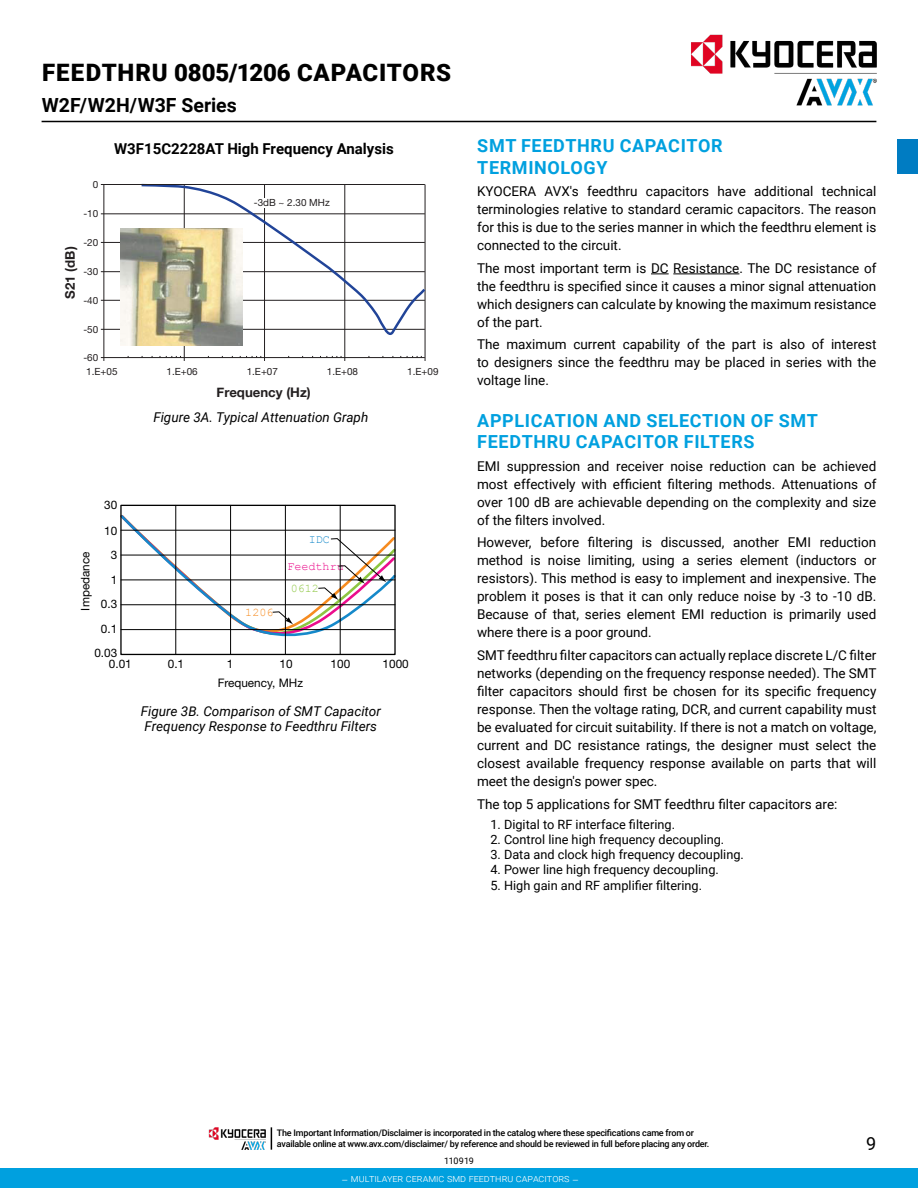
<style>
.page{position:relative;width:918px;height:1188px;background:#fff}
.page>*{position:absolute;margin:0;border:0;box-sizing:border-box;transform-origin:0 0}
.t1{font:900 24px "Roboto";letter-spacing:.02em;color:#000}
.t2{font:700 19.5px "Roboto";color:#000}
.t3{font:700 18px/21.6px "Roboto";letter-spacing:.035em;color:#00a0df}
.t4{font:18px "Roboto";color:#000}
.t5{font:700 15px "Roboto";color:#000}
.t6{font:13.5px/18px "Roboto";color:#000;text-align:justify}
.t7{font:italic 13.5px/15px "Roboto";color:#000}
.t8{font:700 13.2px "Helvetica Neue";color:#231f20}
.t9{font:12.75px "Roboto";color:#000}
.t10{font:11.7px "Helvetica Neue LT Std";color:#000}
.t11{font:11.7px "Courier New";color:#eb0d8c}
.t12{font:11.7px "Courier New";color:#f68b20}
.t13{font:11.7px "Courier New";color:#8dc641}
.t14{font:11.7px "Courier New";color:#1589ca}
.t15{font:300 10.5px "Roboto";color:#fff}
.t16{font:9.9px/13.4px "Helvetica Neue LT Std";color:#231f20}
.t17{font:500 9px/10.8px "Roboto";letter-spacing:-.025em;color:#000}
.t18{font:9px "Roboto";letter-spacing:-.02em;color:#000}
</style>
<div class="page">
<hr style="left:42px;top:121px;width:834px;height:1px;background:#000">
<div style="left:897px;top:139px;width:21px;height:35px;background:#007cc2"></div>
<svg style="left:651px;top:274px;width:18px;height:1px"></svg>
<hr style="left:673px;top:274px;width:66px;height:1px;background:#000">
<hr style="left:103px;top:185px;width:1px;height:176px;background:#231f20">
<hr style="left:184px;top:185px;width:1px;height:176px;background:#231f20">
<hr style="left:101px;top:213px;width:324px;height:1px;background:#231f20">
<hr style="left:101px;top:242px;width:324px;height:1px;background:#231f20">
<hr style="left:101px;top:271px;width:324px;height:1px;background:#231f20">
<hr style="left:101px;top:300px;width:324px;height:1px;background:#231f20">
<hr style="left:101px;top:329px;width:324px;height:1px;background:#231f20">
<hr style="left:101px;top:357px;width:324px;height:1px;background:#231f20">
<hr style="left:264px;top:185px;width:1px;height:176px;background:#231f20">
<hr style="left:344px;top:185px;width:1px;height:176px;background:#231f20">
<hr style="left:425px;top:185px;width:1px;height:176px;background:#231f20">
<svg style="left:139px;top:183px;width:287px;height:156px"></svg>
<div style="left:255px;top:198px;width:77px;height:10px;background:#fff"></div>
<hr style="left:101px;top:184px;width:324px;height:1px;background:#231f20">
<img style="left:120px;top:228px;width:122px;height:118px">
<hr style="left:175px;top:505px;width:1px;height:149px;background:#000">
<hr style="left:230px;top:505px;width:1px;height:149px;background:#000">
<hr style="left:285px;top:505px;width:1px;height:149px;background:#000">
<hr style="left:340px;top:505px;width:1px;height:149px;background:#000">
<svg style="left:122px;top:512px;width:272px;height:134px"></svg>
<div style="left:120px;top:505px;width:276px;height:150px;border:1px solid #000"></div>
<img style="left:669px;top:34px;width:208px;height:87px">
<div style="left:0;top:1169px;width:918px;height:19px;background:#00a0df"></div>
<img style="left:209px;top:1127px;width:57px;height:23px">
<svg style="left:271px;top:1127px;width:1px;height:23px"></svg>
<h1 class="t1" style="left:42px;top:56px;width:411px">FEEDTHRU 0805/1206 CAPACITORS</h1>
<h2 class="t2" style="left:42px;top:92px;width:197px">W2F/W2H/W3F Series</h2>
<p class="t5" style="left:114px;top:138px;width:281px">W3F15C2228AT High Frequency Analysis</p>
<p class="t16" style="left:93px;top:178px;width:7px">0</p>
<p class="t16" style="left:83px;top:207px;width:16px">-10</p>
<p class="t16" style="left:83px;top:236px;width:16px">-20</p>
<p class="t16" style="left:83px;top:264px;width:16px">-30</p>
<p class="t16" style="left:83px;top:293px;width:16px">-40</p>
<p class="t16" style="left:83px;top:322px;width:16px">-50</p>
<p class="t16" style="left:83px;top:351px;width:36px">-60<br>1.E+05</p>
<p class="t8" style="left:62px;top:299px;width:54px;rotate:-90deg">S21 (dB)</p>
<p class="t10" style="left:104px;top:498px;width:15px">30</p>
<p class="t10" style="left:78px;top:611px;width:60px;rotate:-90deg">Impedance</p>
<p class="t10" style="left:104px;top:523px;width:15px">10</p>
<p class="t10" style="left:111px;top:548px;width:8px">3</p>
<p class="t10" style="left:111px;top:573px;width:8px">1</p>
<p class="t10" style="left:101px;top:597px;width:18px">0.3</p>
<p class="t10" style="left:101px;top:622px;width:18px">0.1</p>
<p class="t10" style="left:94px;top:646px;width:24px">0.03</p>
<p class="t16" style="left:254px;top:196px;width:77px">-3dB ~ 2.30 MHz</p>
<p class="t16" style="left:167px;top:364px;width:33px">1.E+06</p>
<p class="t16" style="left:247px;top:364px;width:33px">1.E+07</p>
<p class="t16" style="left:327px;top:364px;width:33px">1.E+08</p>
<p class="t16" style="left:407px;top:364px;width:33px">1.E+09</p>
<p class="t8" style="left:217px;top:384px;width:96px">Frequency (Hz)</p>
<p class="t7" style="left:153px;top:409px;width:216px">Figure 3A. Typical Attenuation Graph</p>
<p class="t14" style="left:309px;top:532px;width:23px">IDC</p>
<p class="t11" style="left:287px;top:559px;width:58px">Feedthru</p>
<p class="t12" style="left:245px;top:605px;width:30px">1206</p>
<p class="t13" style="left:291px;top:582px;width:30px">0612</p>
<p class="t10" style="left:109px;top:657px;width:24px">0.01</p>
<p class="t10" style="left:168px;top:657px;width:18px">0.1</p>
<p class="t10" style="left:227px;top:657px;width:8px">1</p>
<p class="t10" style="left:280px;top:657px;width:15px">10</p>
<p class="t10" style="left:331px;top:657px;width:21px">100</p>
<p class="t10" style="left:383px;top:657px;width:28px">1000</p>
<p class="t10" style="left:218px;top:676px;width:87px">Frequency, MHz</p>
<p class="t7" style="left:141px;top:703px;width:241px">Figure 3B. Comparison of SMT Capacitor<br>Frequency Response to Feedthru Filters</p>
<h3 class="t3" style="left:477px;top:134px;width:247px">SMT FEEDTHRU CAPACITOR<br>TERMINOLOGY</h3>
<p class="t6" style="left:477px;top:182px;width:401px">KYOCERA AVX's feedthru capacitors have additional technical terminologies relative to standard ceramic capacitors. The reason for this is due to the series manner in which the feedthru element is connected to the circuit.</p>
<p class="t6" style="left:477px;top:259px;width:401px">The most important term is DC Resistance. The DC resistance of the feedthru is specified since it causes a minor signal attenuation which designers can calculate by knowing the maximum resistance of the part.</p>
<p class="t6" style="left:477px;top:335px;width:401px">The maximum current capability of the part is also of interest to designers since the feedthru may be placed in series with the voltage line.</p>
<h3 class="t3" style="left:477px;top:409px;width:342px">APPLICATION AND SELECTION OF SMT<br>FEEDTHRU CAPACITOR FILTERS</h3>
<p class="t6" style="left:477px;top:457px;width:401px">EMI suppression and receiver noise reduction can be achieved most effectively with efficient filtering methods. Attenuations of over 100 dB are achievable depending on the complexity and size of the filters involved.</p>
<p class="t6" style="left:477px;top:533px;width:401px">However, before filtering is discussed, another EMI reduction method is noise limiting, using a series element (inductors or resistors). This method is easy to implement and inexpensive. The problem it poses is that it can only reduce noise by -3 to -10 dB.<br>Because of that, series element EMI reduction is primarily used where there is a poor ground.</p>
<p class="t6" style="left:477px;top:646px;width:401px">SMT feedthru filter capacitors can actually replace discrete L/C filter networks (depending on the frequency response needed). The SMT filter capacitors should first be chosen for its specific frequency response. Then the voltage rating, DCR, and current capability must be evaluated for circuit suitability. If there is not a match on voltage, current and DC resistance ratings, the designer must select the closest available frequency response available on parts that will meet the design's power spec.</p>
<p class="t6" style="left:477px;top:794px;width:362px">The top 5 applications for SMT feedthru filter capacitors are:</p>
<p class="t9" style="left:490px;top:815px;width:186px">1. Digital to RF interface filtering.</p>
<p class="t9" style="left:490px;top:830px;width:235px">2. Control line high frequency decoupling.</p>
<p class="t9" style="left:490px;top:846px;width:255px">3. Data and clock high frequency decoupling.</p>
<p class="t9" style="left:490px;top:861px;width:230px">4. Power line high frequency decoupling.</p>
<p class="t9" style="left:490px;top:876px;width:213px">5. High gain and RF amplifier filtering.</p>
<p class="t17" style="left:277px;top:1127px;width:434px">The Important Information/Disclaimer is incorporated in the catalog where these specifications came from or available online at www.avx.com/disclaimer/ by reference and should be reviewed in full before placing any order.</p>
<p class="t18" style="left:444px;top:1155px;width:31px">110919</p>
<p class="t15" style="left:342px;top:1171px;width:239px">– multilayer ceramic smd feedthru capacitors –</p>
<h3 class="t4" style="left:866px;top:1131px;width:12px">9</h3>
</div>
